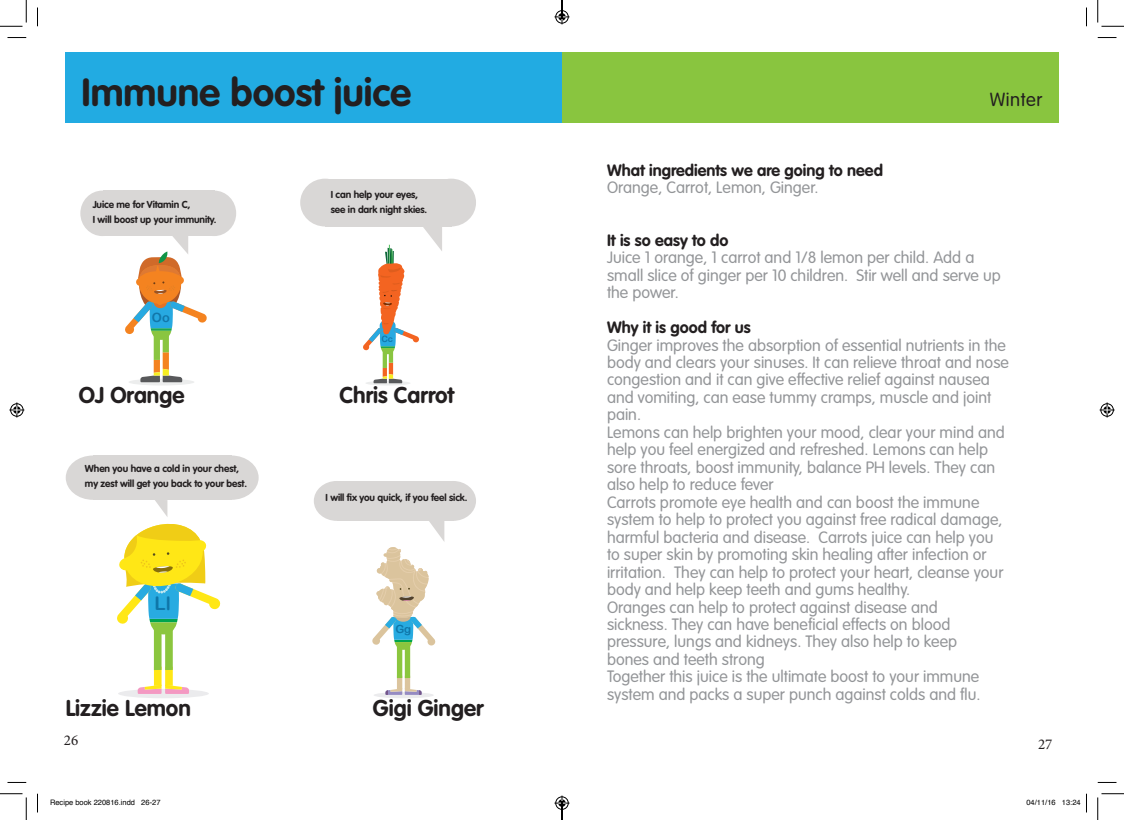
<style>
.page{position:relative;width:1124px;height:820px;background:#fff}
.page>*{position:absolute;margin:0;border:0;box-sizing:border-box;transform-origin:0 0}
.t1{font:700 38.62px "VAG Rounded Std";color:#231f20}
.t2{font:700 22.5px "VAG Rounded Std";color:#231f20}
.t3{font:300 18.75px "VAG Rounded Std";letter-spacing:.03em;color:#231f20}
.t4{font:18.62px "Arial Rounded MT Bold";color:#0f76a9}
.t5{font:300 16.25px/17.5px "VAG Rounded Std";color:#939598}
.t6{font:700 16.25px "VAG Rounded Std";color:#231f20}
.t7{font:15px "Minion Pro";color:#231f20}
.t8{font:12.75px "Arial Rounded MT Bold";color:#1277a9}
.t9{font:11.25px "Arial Rounded MT Bold";color:#0f76a9}
.t10{font:700 10px/15px "VAG Rounded Std";letter-spacing:-.01em;color:#231f20}
.t11{font:8.75px "Arial Rounded MT Bold";color:#1277a9}
.t12{font:7.5px "Helvetica";color:#000}
</style>
<div class="page">
<div style="left:66px;top:53px;width:496px;height:70px;background:#22abe2"></div>
<div style="left:103px;top:190px;width:112px;height:46px;background:#d9d7d6"></div>
<div style="left:80px;top:190px;width:44px;height:46px;background:#d9d7d6;border-radius:50%"></div>
<div style="left:192px;top:190px;width:44px;height:46px;background:#d9d7d6;border-radius:50%"></div>
<div style="left:337px;top:480px;width:117px;height:40px;background:#d9d7d6"></div>
<div style="left:314px;top:480px;width:46px;height:40px;background:#d9d7d6;border-radius:50%"></div>
<div style="left:430px;top:480px;width:46px;height:40px;background:#d9d7d6;border-radius:50%"></div>
<svg style="left:424px;top:520px;width:20px;height:21px"></svg>
<div style="left:326px;top:179px;width:126px;height:47px;background:#d9d7d6"></div>
<div style="left:300px;top:178px;width:50px;height:48px;background:#d9d7d6;border-radius:50%"></div>
<div style="left:426px;top:178px;width:50px;height:48px;background:#d9d7d6;border-radius:50%"></div>
<div style="left:94px;top:455px;width:138px;height:44px;background:#d9d7d6"></div>
<div style="left:66px;top:455px;width:54px;height:44px;background:#d9d7d6;border-radius:50%"></div>
<div style="left:204px;top:455px;width:55px;height:44px;background:#d9d7d6;border-radius:50%"></div>
<div style="left:154px;top:334px;width:6px;height:26px;background:#8ac541"></div>
<div style="left:163px;top:334px;width:6px;height:18px;background:#8ac541"></div>
<svg style="left:129px;top:352px;width:65px;height:33px"></svg>
<svg style="left:125px;top:236px;width:82px;height:104px"></svg>
<hr style="left:383px;top:350px;width:4px;height:18px;background:#8ac541">
<hr style="left:389px;top:350px;width:4px;height:12px;background:#8ac541">
<svg style="left:366px;top:362px;width:44px;height:23px"></svg>
<svg style="left:363px;top:226px;width:79px;height:128px"></svg>
<div style="left:165px;top:666px;width:8px;height:19px;background:#ffe716"></div>
<div style="left:154px;top:666px;width:8px;height:19px;background:#ffe716"></div>
<svg style="left:118px;top:684px;width:91px;height:14px"></svg>
<div style="left:165px;top:622px;width:8px;height:47px;background:#8bc63e"></div>
<div style="left:154px;top:622px;width:8px;height:47px;background:#8bc63e"></div>
<svg style="left:117px;top:499px;width:104px;height:135px"></svg>
<div style="left:405px;top:675px;width:5px;height:13px;background:#dbc49d"></div>
<div style="left:397px;top:675px;width:5px;height:13px;background:#dbc49d"></div>
<svg style="left:374px;top:688px;width:59px;height:10px"></svg>
<div style="left:405px;top:644px;width:5px;height:33px;background:#8bc63e"></div>
<div style="left:397px;top:644px;width:5px;height:33px;background:#8bc63e"></div>
<svg style="left:372px;top:547px;width:63px;height:102px"></svg>
<div style="left:562px;top:53px;width:496px;height:70px;background:#89c53f"></div>
<svg style="left:8px;top:37px;width:18px;height:1px"></svg>
<svg style="left:1098px;top:37px;width:18px;height:1px"></svg>
<svg style="left:8px;top:781px;width:18px;height:1px"></svg>
<svg style="left:1098px;top:781px;width:18px;height:1px"></svg>
<svg style="left:37px;top:8px;width:1px;height:18px"></svg>
<svg style="left:37px;top:793px;width:1px;height:19px"></svg>
<svg style="left:1086px;top:8px;width:1px;height:18px"></svg>
<svg style="left:0;top:0;width:27px;height:27px"></svg>
<svg style="left:0;top:793px;width:27px;height:26px"></svg>
<svg style="left:1097px;top:0;width:27px;height:27px"></svg>
<svg style="left:1097px;top:793px;width:27px;height:26px"></svg>
<svg style="left:9px;top:402px;width:15px;height:15px"></svg>
<svg style="left:1099px;top:402px;width:15px;height:15px"></svg>
<svg style="left:1086px;top:793px;width:1px;height:19px"></svg>
<svg style="left:554px;top:0;width:15px;height:24px"></svg>
<svg style="left:554px;top:795px;width:15px;height:24px"></svg>
<h1 class="t1" style="left:81px;top:69px;width:331px">Immune boost juice</h1>
<p class="t10" style="left:93px;top:197px;width:125px">Juice me for Vitamin C,<br>I will boost up your immunity.</p>
<p class="t8" style="left:152px;top:309px;width:19px">Oo</p>
<h2 class="t2" style="left:79px;top:381px;width:107px">OJ Orange</h2>
<p class="t10" style="left:85px;top:461px;width:164px">When you have a cold in your chest, my zest will get you back to your best.</p>
<p class="t4" style="left:154px;top:592px;width:18px">Ll</p>
<h2 class="t2" style="left:66px;top:694px;width:127px">Lizzie Lemon</h2>
<p class="t10" style="left:331px;top:187px;width:98px">I can help your eyes, see in dark night skies.</p>
<p class="t11" style="left:381px;top:333px;width:13px">Cc</p>
<h2 class="t2" style="left:339px;top:381px;width:116px">Chris Carrot</h2>
<p class="t10" style="left:325px;top:490px;width:143px">I will fix you quick, if you feel sick.</p>
<p class="t9" style="left:395px;top:621px;width:17px">Gg</p>
<h2 class="t2" style="left:373px;top:694px;width:112px">Gigi Ginger</h2>
<p class="t3" style="left:990px;top:88px;width:54px">Winter</p>
<p class="t6" style="left:607px;top:160px;width:277px">What ingredients we are going to need</p>
<p class="t5" style="left:607px;top:179px;width:213px">Orange, Carrot, Lemon, Ginger.</p>
<p class="t6" style="left:607px;top:230px;width:123px">It is so easy to do</p>
<p class="t5" style="left:607px;top:249px;width:395px">Juice 1 orange, 1 carrot and 1/8 lemon per child. Add a small slice of ginger per 10 children. Stir well and serve up the power.</p>
<p class="t6" style="left:607px;top:317px;width:145px">Why it is good for us</p>
<p class="t5" style="left:607px;top:336px;width:403px">Ginger improves the absorption of essential nutrients in the body and clears your sinuses. It can relieve throat and nose congestion and it can give effective relief against nausea and vomiting, can ease tummy cramps, muscle and joint pain.<br>Lemons can help brighten your mood, clear your mind and help you feel energized and refreshed. Lemons can help sore throats, boost immunity, balance PH levels. They can also help to reduce fever<br>Carrots promote eye health and can boost the immune system to help to protect you against free radical damage, harmful bacteria and disease. Carrots juice can help you to super skin by promoting skin healing after infection or irritation. They can help to protect your heart, cleanse your body and help keep teeth and gums healthy.<br>Oranges can help to protect against disease and<br>sickness. They can have beneficial effects on blood pressure, lungs and kidneys. They also help to keep<br>bones and teeth strong<br>Together this juice is the ultimate boost to your immune system and packs a super punch against colds and flu.</p>
<p class="t7" style="left:64px;top:730px;width:16px">26</p>
<p class="t7" style="left:1038px;top:733px;width:16px">27</p>
<p class="t12" style="left:50px;top:796px;width:112px">Recipe book 220816.indd 26-27</p>
<p class="t12" style="left:1026px;top:796px;width:56px">04/11/16 13:24</p>
</div>
